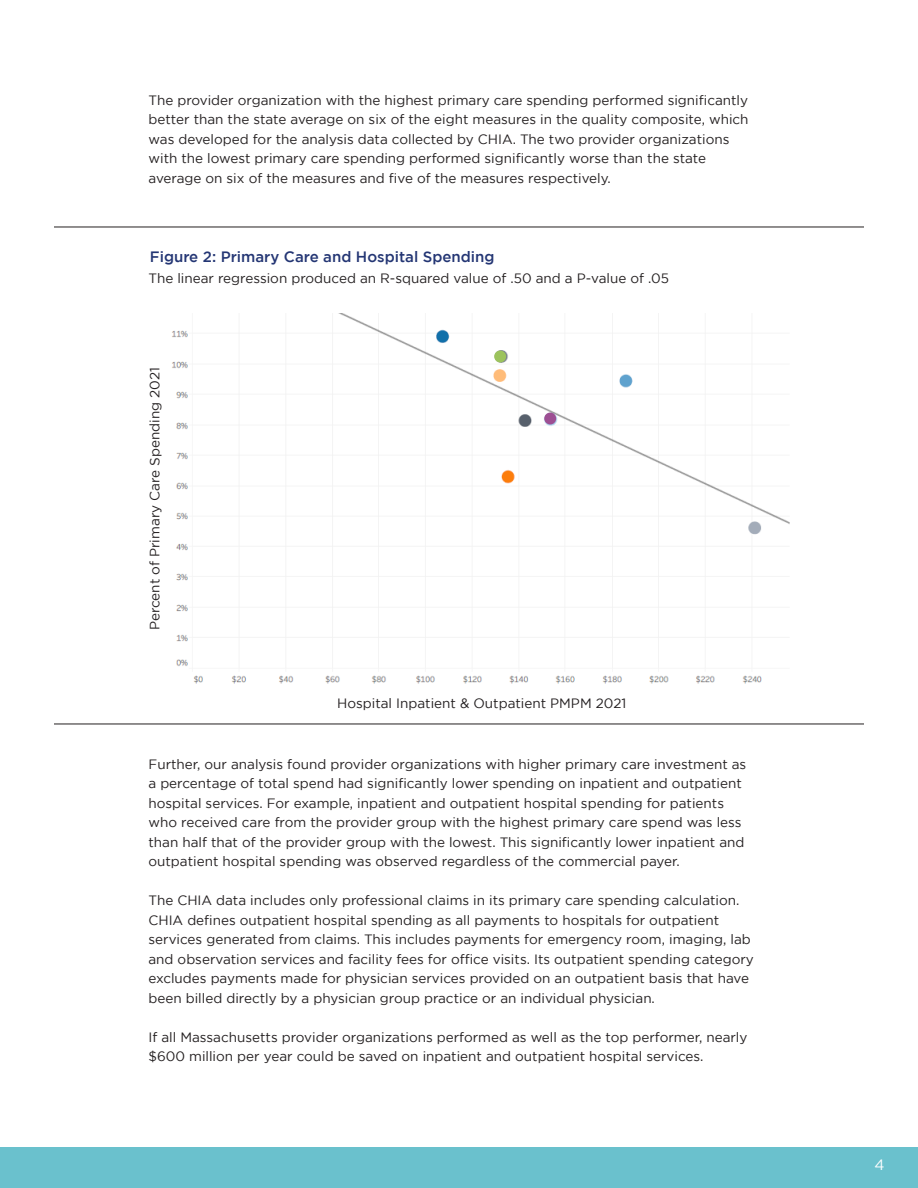
<style>
.page{position:relative;width:918px;height:1188px;background:#fff}
.page>*{position:absolute;margin:0;border:0;box-sizing:border-box;transform-origin:0 0}
.t1{font:500 15px "Gotham";color:#243674}
.t2{font:15px "Gotham";color:#fff}
.t3{font:13.5px/19.5px "Gotham";color:#231f20}
</style>
<div class="page">
<div style="left:0;top:1148px;width:918px;height:40px;background:#6ac1cd"></div>
<img style="left:171px;top:314px;width:619px;height:370px">
<div style="left:494px;top:351px;width:12px;height:11px;background:#9cc35d;border-radius:50%"></div>
<div style="left:544px;top:413px;width:12px;height:11px;background:#9d4f93;border-radius:50%"></div>
<hr style="left:54px;top:227px;width:810px;height:1px;background:#231f20">
<hr style="left:54px;top:724px;width:810px;height:1px;background:#231f20">
<p class="t3" style="left:148px;top:90px;width:602px">The provider organization with the highest primary care spending performed significantly better than the state average on six of the eight measures in the quality composite, which was developed for the analysis data collected by CHIA. The two provider organizations with the lowest primary care spending performed significantly worse than the state average on six of the measures and five of the measures respectively.</p>
<p class="t1" style="left:150px;top:248px;width:346px">Figure 2: Primary Care and Hospital Spending</p>
<p class="t3" style="left:148px;top:268px;width:522px">The linear regression produced an R-squared value of .50 and a P-value of .05</p>
<p class="t3" style="left:145px;top:630px;width:264px;rotate:-90deg">Percent of Primary Care Spending 2021</p>
<p class="t3" style="left:337px;top:693px;width:291px">Hospital Inpatient &amp; Outpatient PMPM 2021</p>
<p class="t3" style="left:148px;top:754px;width:599px">Further, our analysis found provider organizations with higher primary care investment as a percentage of total spend had significantly lower spending on inpatient and outpatient hospital services. For example, inpatient and outpatient hospital spending for patients who received care from the provider group with the highest primary care spend was less than half that of the provider group with the lowest. This significantly lower inpatient and outpatient hospital spending was observed regardless of the commercial payer.</p>
<p class="t3" style="left:148px;top:891px;width:607px">The CHIA data includes only professional claims in its primary care spending calculation.<br>CHIA defines outpatient hospital spending as all payments to hospitals for outpatient services generated from claims. This includes payments for emergency room, imaging, lab and observation services and facility fees for office visits. Its outpatient spending category excludes payments made for physician services provided on an outpatient basis that have been billed directly by a physician group practice or an individual physician.</p>
<p class="t3" style="left:148px;top:1027px;width:600px">If all Massachusetts provider organizations performed as well as the top performer, nearly $600 million per year could be saved on inpatient and outpatient hospital services.</p>
<p class="t2" style="left:875px;top:1156px;width:12px">4</p>
</div>
